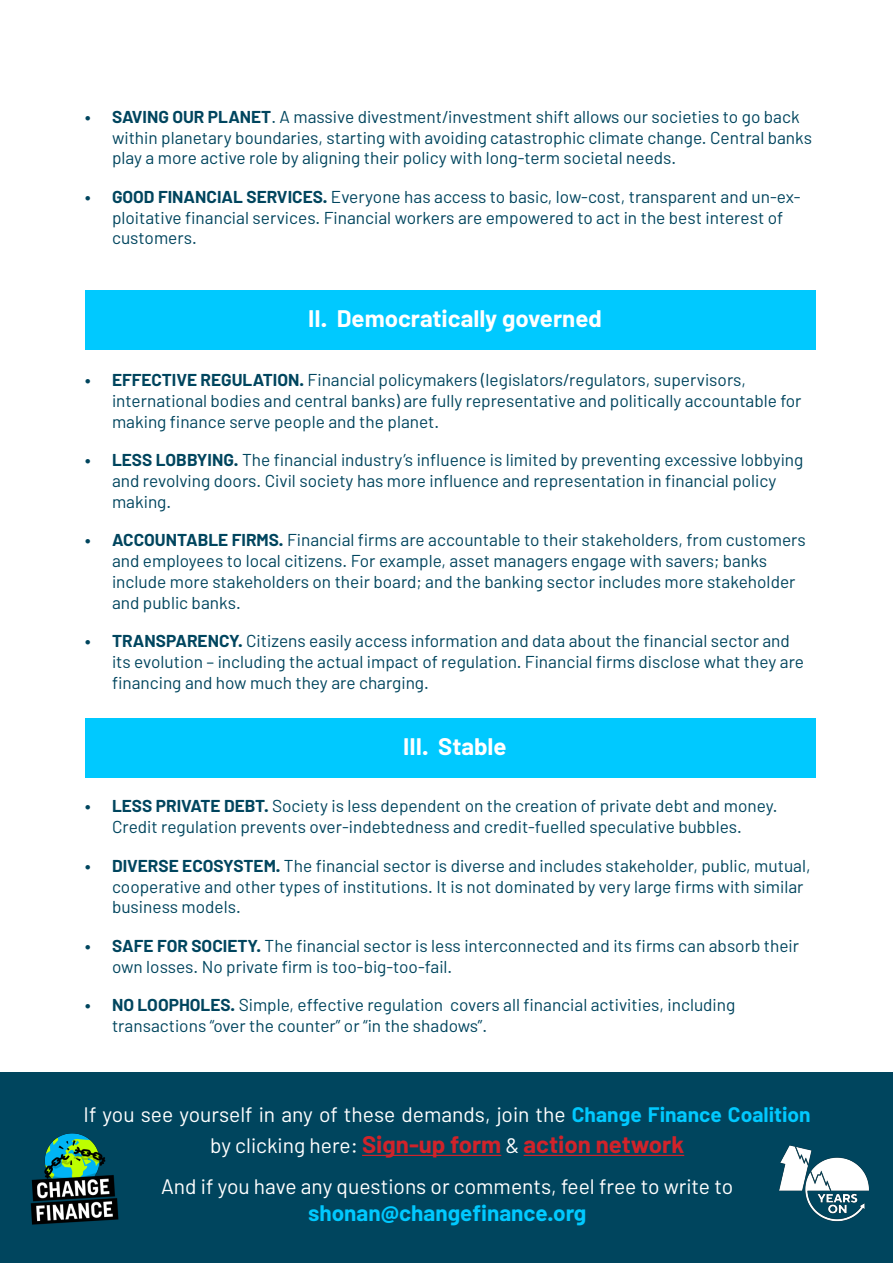
<style>
.page{position:relative;width:893px;height:1263px;background:#fff}
.page>*{position:absolute;margin:0;border:0;box-sizing:border-box;transform-origin:0 0}
.t1{font:700 24px "Barlow";color:#d1232a}
.t2{font:700 24px "Barlow";color:#fff}
.t3{font:700 22.5px "Barlow";color:#00c9ff}
.t4{font:21px "Barlow";color:#fff}
.t5{font:17.25px/20.7px "Barlow";color:#00455e}
.s1{font-weight:700}
.s2{font-weight:700;color:#00c9ff}
.s3{font-weight:400;font-size:21px;color:#fff}
</style>
<div class="page">
<div style="left:85px;top:290px;width:730px;height:60px;background:#00c9ff"></div>
<div style="left:85px;top:719px;width:730px;height:59px;background:#00c9ff"></div>
<div style="left:0;top:1072px;width:893px;height:191px;background:#00455e"></div>
<hr style="left:362px;top:1155px;width:139px;height:1px;background:#d1232a">
<hr style="left:524px;top:1155px;width:160px;height:1px;background:#d1232a">
<img style="left:779px;top:1145px;width:90px;height:77px">
<img style="left:30px;top:1133px;width:89px;height:92px">
<p class="t5" style="left:112px;top:106px;width:702px;text-indent:-27px"><span class="s1">• SAVING OUR PLANET</span>. A massive divestment/investment shift allows our societies to go back within planetary boundaries, starting with avoiding catastrophic climate change. Central banks play a more active role by aligning their policy with long-term societal needs.</p>
<p class="t5" style="left:112px;top:186px;width:690px;text-indent:-27px"><span class="s1">• GOOD FINANCIAL SERVICES.</span> Everyone has access to basic, low-cost, transparent and un-ex&shy;ploitative financial services. Financial workers are empowered to act in the best interest of customers.</p>
<p class="t2" style="left:308px;top:304px;width:295px">II. Democratically governed</p>
<p class="t5" style="left:112px;top:369px;width:691px;text-indent:-27px"><span class="s1">• EFFECTIVE REGULATION.</span> Financial policymakers (legislators/regulators, supervisors, international bodies and central banks) are fully representative and politically accountable for making finance serve people and the planet.</p>
<p class="t5" style="left:112px;top:449px;width:693px;text-indent:-27px"><span class="s1">• LESS LOBBYING.</span> The financial industry’s influence is limited by preventing excessive lobbying and revolving doors. Civil society has more influence and representation in financial policy making.</p>
<p class="t5" style="left:112px;top:529px;width:695px;text-indent:-27px"><span class="s1">• ACCOUNTABLE FIRMS.</span> Financial firms are accountable to their stakeholders, from customers and employees to local citizens. For example, asset managers engage with savers; banks include more stakeholders on their board; and the banking sector includes more stakeholder and public banks.</p>
<p class="t5" style="left:112px;top:630px;width:694px;text-indent:-27px"><span class="s1">• TRANSPARENCY.</span> Citizens easily access information and data about the financial sector and its evolution – including the actual impact of regulation. Financial firms disclose what they are financing and how much they are charging.</p>
<p class="t2" style="left:403px;top:732px;width:105px">III. Stable</p>
<p class="t5" style="left:85px;top:795px;width:694px;text-align:center"><span class="s1">• LESS PRIVATE DEBT.</span> Society is less dependent on the creation of private debt and money.<br>Credit regulation prevents over-indebtedness and credit-fuelled speculative bubbles.</p>
<p class="t5" style="left:112px;top:855px;width:700px;text-indent:-27px"><span class="s1">• DIVERSE ECOSYSTEM.</span> The financial sector is diverse and includes stakeholder, public, mutual, cooperative and other types of institutions. It is not dominated by very large firms with similar business models.</p>
<p class="t5" style="left:112px;top:935px;width:689px;text-indent:-27px"><span class="s1">• SAFE FOR SOCIETY.</span> The financial sector is less interconnected and its firms can absorb their own losses. No private firm is too-big-too-fail.</p>
<p class="t5" style="left:112px;top:994px;width:625px;text-indent:-27px"><span class="s1">• NO LOOPHOLES.</span> Simple, effective regulation covers all financial activities, including transactions “over the counter” or “in the shadows”.</p>
<p class="t4" style="left:84px;top:1102px;width:729px">If you see yourself in any of these demands, join the <span class="s2">Change Finance Coalition</span></p>
<p class="t1" style="left:210px;top:1129px;width:476px"><span class="s3">by clicking here:</span> Sign-up form <span class="s3">&amp;</span> action network</p>
<p class="t4" style="left:161px;top:1174px;width:573px">And if you have any questions or comments, feel free to write to</p>
<p class="t3" style="left:308px;top:1199px;width:280px">shonan@changefinance.org</p>
</div>
